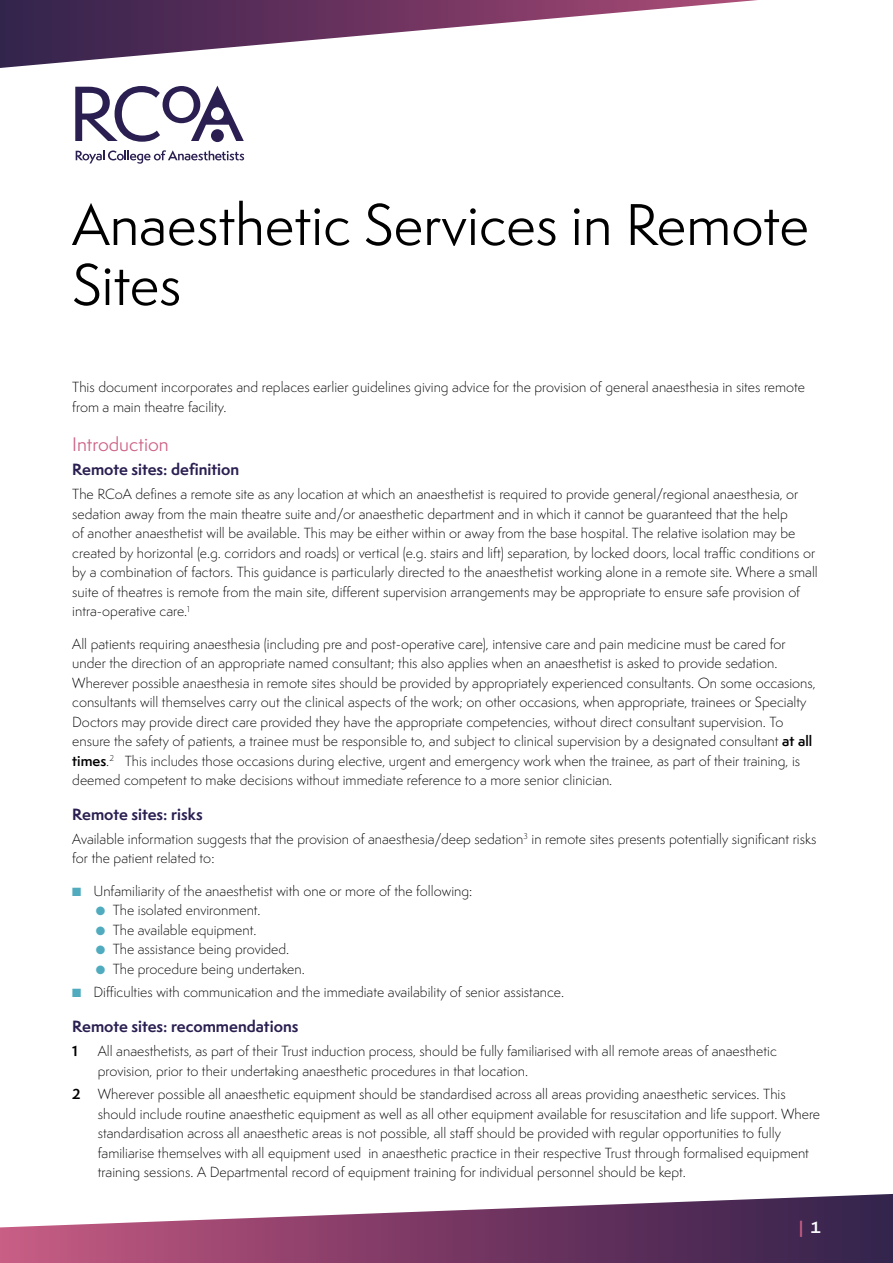
<style>
.page{position:relative;width:893px;height:1263px;background:#fff}
.page>*{position:absolute;margin:0;border:0;box-sizing:border-box;transform-origin:0 0}
.t1{font:54px/60px "Semplicita Pro";color:#000}
.t2{font:18px "Semplicita Pro";color:#cd6084}
.t3{font:700 15px "Semplicita Pro";color:#2b1f51}
.t4{font:700 15px "Semplicita Pro";color:#cd6084}
.t5{font:300 13.5px/19.5px "Semplicita Pro";color:#000}
.t6{font:700 13.5px "Semplicita Pro";color:#000}
.s1{font-weight:600}
.s2{color:#50abbf}
.s3{color:#fff}
</style>
<div class="page">
<svg style="left:0;top:1194px;width:893px;height:69px"></svg>
<svg style="left:0;top:0;width:758px;height:68px"></svg>
<svg style="left:76px;top:150px;width:168px;height:14px"></svg>
<svg style="left:75px;top:86px;width:169px;height:56px"></svg>
<h1 class="t1" style="left:72px;top:194px;width:738px">Anaesthetic Services in Remote<br>Sites</h1>
<p class="t5" style="left:72px;top:377px;width:734px">This document incorporates and replaces earlier guidelines giving advice for the provision of general anaesthesia in sites remote from a main theatre facility.</p>
<h2 class="t2" style="left:72px;top:432px;width:98px">Introduction</h2>
<p class="t3" style="left:72px;top:459px;width:169px">Remote sites: definition</p>
<p class="t5" style="left:72px;top:484px;width:747px">The RCoA defines a remote site as any location at which an anaesthetist is required to provide general/regional anaesthesia, or sedation away from the main theatre suite and/or anaesthetic department and in which it cannot be guaranteed that the help<br>of another anaesthetist will be available. This may be either within or away from the base hospital. The relative isolation may be created by horizontal (e.g. corridors and roads) or vertical (e.g. stairs and lift) separation, by locked doors, local traffic conditions or by a combination of factors. This guidance is particularly directed to the anaesthetist working alone in a remote site. Where a small suite of theatres is remote from the main site, different supervision arrangements may be appropriate to ensure safe provision of intra-operative care.<sup>1</sup></p>
<p class="t5" style="left:72px;top:634px;width:745px">All patients requiring anaesthesia (including pre and post-operative care), intensive care and pain medicine must be cared for under the direction of an appropriate named consultant; this also applies when an anaesthetist is asked to provide sedation.<br>Wherever possible anaesthesia in remote sites should be provided by appropriately experienced consultants. On some occasions, consultants will themselves carry out the clinical aspects of the work; on other occasions, when appropriate, trainees or Specialty Doctors may provide direct care provided they have the appropriate competencies, without direct consultant supervision. To ensure the safety of patients, a trainee must be responsible to, and subject to clinical supervision by a designated consultant <span class="s1">at all times</span>.<sup>2</sup> This includes those occasions during elective, urgent and emergency work when the trainee, as part of their training, is deemed competent to make decisions without immediate reference to a more senior clinician.</p>
<p class="t3" style="left:72px;top:803px;width:132px">Remote sites: risks</p>
<p class="t5" style="left:72px;top:829px;width:746px">Available information suggests that the provision of anaesthesia/deep sedation<sup>3</sup> in remote sites presents potentially significant risks for the patient related to:</p>
<p class="t5" style="left:72px;top:881px;width:401px"><span class="s2">■</span> Unfamiliarity of the anaesthetist with one or more of the following:</p>
<p class="t5" style="left:96px;top:900px;width:166px"><span class="s2">●</span> The isolated environment.</p>
<p class="t5" style="left:96px;top:920px;width:162px"><span class="s2">●</span> The available equipment.</p>
<p class="t5" style="left:96px;top:939px;width:195px"><span class="s2">●</span> The assistance being provided.</p>
<p class="t5" style="left:96px;top:959px;width:211px"><span class="s2">●</span> The procedure being undertaken.</p>
<p class="t5" style="left:72px;top:982px;width:493px"><span class="s2">■</span> Difficulties with communication and the immediate availability of senior assistance.</p>
<p class="t3" style="left:72px;top:1015px;width:228px">Remote sites: recommendations</p>
<p class="t6" style="left:72px;top:1041px;width:7px">1</p>
<p class="t5" style="left:98px;top:1041px;width:681px">All anaesthetists, as part of their Trust induction process, should be fully familiarised with all remote areas of anaesthetic provision, prior to their undertaking anaesthetic procedures in that location.</p>
<p class="t6" style="left:72px;top:1084px;width:10px">2</p>
<p class="t5" style="left:98px;top:1084px;width:724px">Wherever possible all anaesthetic equipment should be standardised across all areas providing anaesthetic services. This should include routine anaesthetic equipment as well as all other equipment available for resuscitation and life support. Where standardisation across all anaesthetic areas is not possible, all staff should be provided with regular opportunities to fully familiarise themselves with all equipment used in anaesthetic practice in their respective Trust through formalised equipment training sessions. A Departmental record of equipment training for individual personnel should be kept.</p>
<p class="t4" style="left:799px;top:1216px;width:23px">| <span class="s3">1</span></p>
</div>
